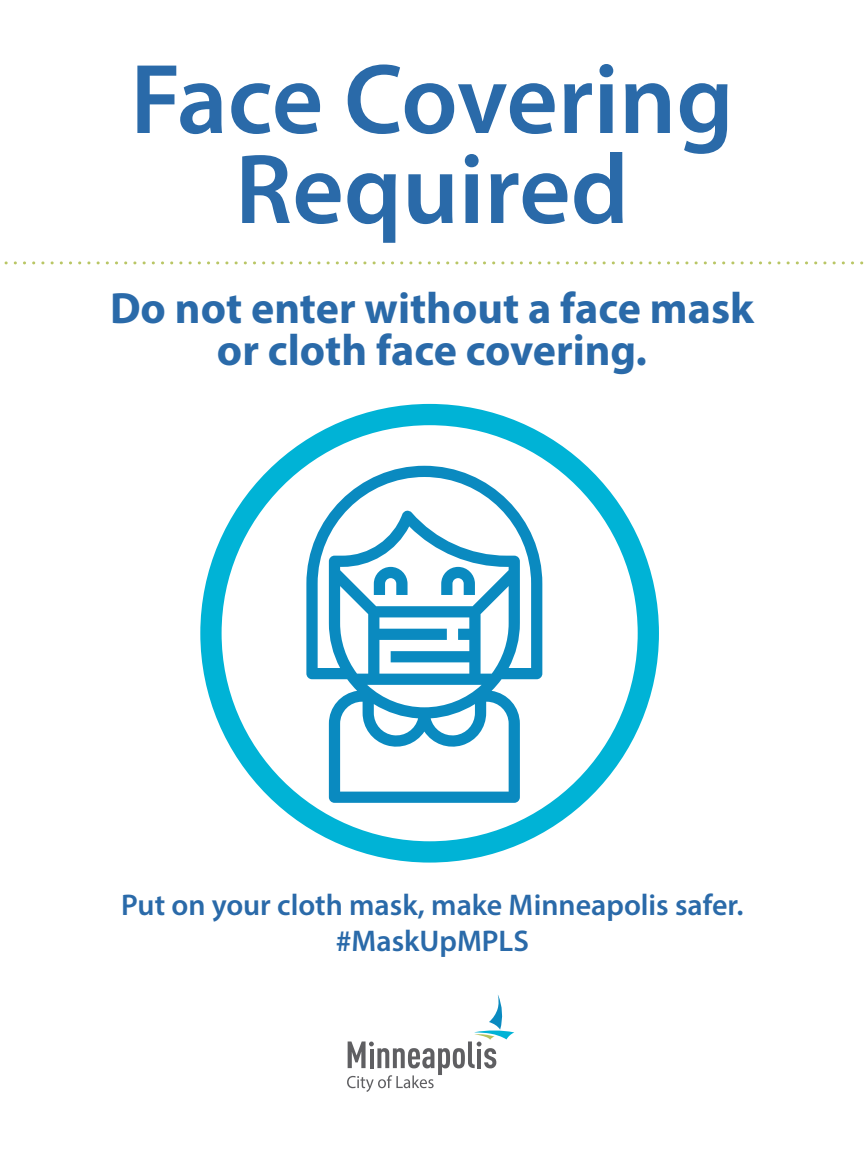
<style>
.page{position:relative;width:864px;height:1152px;background:#fff}
.page>*{position:absolute;margin:0;border:0;box-sizing:border-box;transform-origin:0 0}
.t1{font:600 100px "Myriad Pro";color:#2a6aa9}
.t2{font:700 44px "Myriad Pro";color:#2a6aa9}
.t3{font:600 30px "Myriad Pro";color:#2a6aa9}
</style>
<div class="page">
<svg style="left:4px;top:261px;width:860px;height:3px"></svg>
<svg style="left:211px;top:415px;width:437px;height:437px"></svg>
<div style="left:200px;top:404px;width:459px;height:459px;border:21px solid #00b3d6;border-radius:50%"></div>
<svg style="left:306px;top:466px;width:236px;height:337px"></svg>
<svg style="left:347px;top:995px;width:167px;height:97px"></svg>
<p class="t1" style="left:130px;top:36px;width:605px">Face Covering</p>
<p class="t1" style="left:235px;top:126px;width:395px">Required</p>
<p class="t2" style="left:110px;top:279px;width:645px">Do not enter without a face mask</p>
<p class="t2" style="left:217px;top:321px;width:432px">or cloth face covering.</p>
<p class="t3" style="left:121px;top:886px;width:624px">Put on your cloth mask, make Minneapolis safer.</p>
<p class="t3" style="left:336px;top:922px;width:195px">#MaskUpMPLS</p>
</div>
